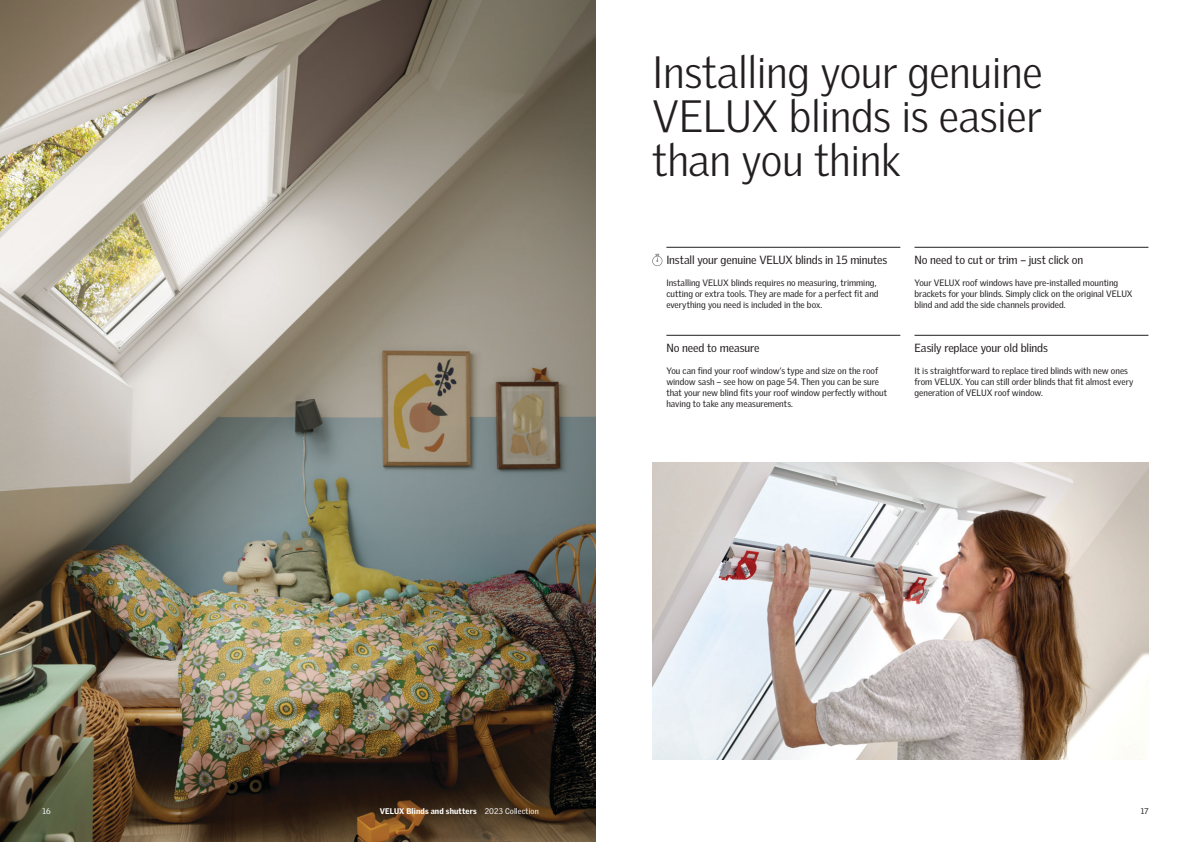
<style>
.page{position:relative;width:1191px;height:842px;background:#fff}
.page>*{position:absolute;margin:0;border:0;box-sizing:border-box;transform-origin:0 0}
.C_Headline_Light_44{font:300 44px/44px "Velux Gothic";letter-spacing:-.01em;color:#231f20;text-align:justify}
.C_Subheader_11_5_12{font:11.5px "Velux Gothic";letter-spacing:-.015em;color:#231f20}
.C_Body_9_11_reg__10{font:9px/11px "Velux Gothic";color:#231f20}
.t1{font:900 8px "Velux Gothic";letter-spacing:.015em;color:#fff}
.t2{font:8px "Velux Gothic";color:#fff}
.t3{font:8px "Velux Gothic";color:#231f20}
.s1{font-weight:400}
</style>
<div class="page">
<img style="left:0;top:0;width:595px;height:842px">
<svg style="left:652px;top:254px;width:10px;height:12px"></svg>
<img style="left:652px;top:462px;width:496px;height:297px">
<hr style="left:666px;top:247px;width:234px;height:1px;background:#231f20">
<hr style="left:666px;top:335px;width:234px;height:1px;background:#231f20">
<hr style="left:914px;top:247px;width:234px;height:1px;background:#231f20">
<hr style="left:914px;top:335px;width:234px;height:1px;background:#231f20">
<p class="C_Headline_Light_44" style="left:652px;top:50px;width:392px">Installing your genuine VELUX blinds is easier than you think</p>
<p class="C_Subheader_11_5_12" style="left:666px;top:253px;width:222px">Install your genuine VELUX blinds in 15 minutes</p>
<p class="C_Body_9_11_reg__10" style="left:666px;top:277px;width:214px">Installing VELUX blinds requires no measuring, trimming, cutting or extra tools. They are made for a perfect fit and everything you need is included in the box.</p>
<p class="C_Subheader_11_5_12" style="left:666px;top:341px;width:95px">No need to measure</p>
<p class="C_Body_9_11_reg__10" style="left:666px;top:365px;width:222px">You can find your roof window’s type and size on the roof window sash – see how on page 54. Then you can be sure that your new blind fits your roof window perfectly without having to take any measurements.</p>
<p class="C_Subheader_11_5_12" style="left:914px;top:253px;width:170px">No need to cut or trim – just click on</p>
<p class="C_Body_9_11_reg__10" style="left:914px;top:277px;width:220px">Your VELUX roof windows have pre-installed mounting brackets for your blinds. Simply click on the original VELUX blind and add the side channels provided.</p>
<p class="C_Subheader_11_5_12" style="left:914px;top:341px;width:135px">Easily replace your old blinds</p>
<p class="C_Body_9_11_reg__10" style="left:914px;top:365px;width:220px">It is straightforward to replace tired blinds with new ones from VELUX. You can still order blinds that fit almost every generation of VELUX roof window.</p>
<p class="t2" style="left:43px;top:806px;width:10px">16</p>
<p class="t1" style="left:380px;top:806px;width:161px">VELUX Blinds and shutters <span class="s1">2023 Collection</span></p>
<p class="t3" style="left:1140px;top:806px;width:9px">17</p>
</div>
